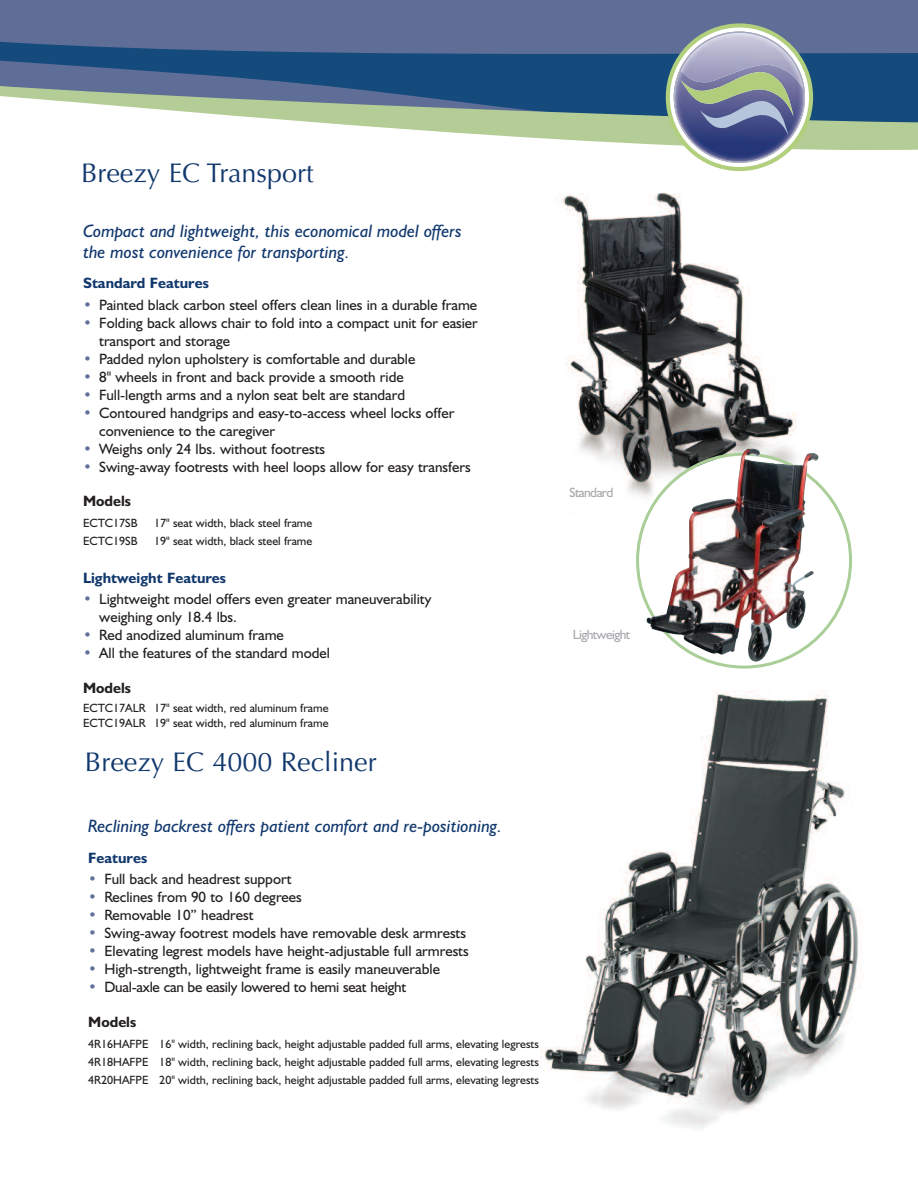
<style>
.page{position:relative;width:918px;height:1188px;background:#fff}
.page>*{position:absolute;margin:0;border:0;box-sizing:border-box;transform-origin:0 0}
.t1{font:27px "Optima LT Std";color:#11386d}
.t2{font:italic 18px/21px "Humanist 521 BT";color:#11386d}
.t3{font:15px/18px "Humanist 521 BT";color:#231f20}
.t4{font:700 15px "Humanist 521 BT";color:#11386d}
.t5{font:700 15px "Humanist 521 BT";color:#231f20}
.t6{font:13.5px "Humanist 521 BT";letter-spacing:-.045em;color:#a8a9ad}
.t7{font:12px/18px "Humanist 521 BT";color:#231f20}
.s1{color:#61709a}
</style>
<div class="page">
<img style="left:540px;top:691px;width:320px;height:439px">
<img style="left:560px;top:192px;width:237px;height:302px">
<svg style="left:636px;top:453px;width:216px;height:216px"></svg>
<div style="left:0;top:0;width:918px;height:42px;background:#5e6e97"></div>
<svg style="left:0;top:42px;width:918px;height:108px"></svg>
<img style="left:646px;top:448px;width:173px;height:214px">
<svg style="left:666px;top:23px;width:147px;height:148px"></svg>
<img style="left:680px;top:32px;width:124px;height:59px">
<h1 class="t1" style="left:81px;top:162px;width:234px">Breezy EC Transport</h1>
<p class="t2" style="left:83px;top:222px;width:380px">Compact and lightweight, this economical model offers the most convenience for transporting.</p>
<p class="t4" style="left:83px;top:278px;width:127px">Standard Features</p>
<p class="t3" style="left:83px;top:297px;width:396px"><span class="s1">•</span> Painted black carbon steel offers clean lines in a durable frame</p>
<p class="t3" style="left:99px;top:315px;width:380px;text-indent:-16px"><span class="s1">•</span> Folding back allows chair to fold into a compact unit for easier transport and storage</p>
<p class="t3" style="left:83px;top:351px;width:334px"><span class="s1">•</span> Padded nylon upholstery is comfortable and durable</p>
<p class="t3" style="left:83px;top:369px;width:322px"><span class="s1">•</span> 8" wheels in front and back provide a smooth ride</p>
<p class="t3" style="left:83px;top:387px;width:324px"><span class="s1">•</span> Full-length arms and a nylon seat belt are standard</p>
<p class="t3" style="left:99px;top:405px;width:357px;text-indent:-16px"><span class="s1">•</span> Contoured handgrips and easy-to-access wheel locks offer convenience to the caregiver</p>
<p class="t3" style="left:83px;top:441px;width:244px"><span class="s1">•</span> Weighs only 24 lbs. without footrests</p>
<p class="t3" style="left:83px;top:459px;width:389px"><span class="s1">•</span> Swing-away footrests with heel loops allow for easy transfers</p>
<p class="t5" style="left:83px;top:496px;width:50px">Models</p>
<p class="t7" style="left:83px;top:516px;width:56px">ECTC17SB</p>
<p class="t7" style="left:154px;top:516px;width:160px">17" seat width, black steel frame</p>
<p class="t7" style="left:83px;top:534px;width:56px">ECTC19SB</p>
<p class="t7" style="left:154px;top:534px;width:160px">19" seat width, black steel frame</p>
<p class="t4" style="left:83px;top:573px;width:145px">Lightweight Features</p>
<p class="t3" style="left:99px;top:592px;width:334px;text-indent:-16px"><span class="s1">•</span> Lightweight model offers even greater maneuverability weighing only 18.4 lbs.</p>
<p class="t3" style="left:83px;top:628px;width:202px"><span class="s1">•</span> Red anodized aluminum frame</p>
<p class="t3" style="left:83px;top:646px;width:248px"><span class="s1">•</span> All the features of the standard model</p>
<p class="t5" style="left:83px;top:682px;width:50px">Models</p>
<p class="t7" style="left:83px;top:702px;width:247px;line-height:14.4px">ECTC17ALR 17" seat width, red aluminum frame<br>ECTC19ALR 19" seat width, red aluminum frame</p>
<h1 class="t1" style="left:85px;top:750px;width:293px">Breezy EC 4000 Recliner</h1>
<p class="t2" style="left:88px;top:818px;width:415px">Reclining backrest offers patient comfort and re-positioning.</p>
<p class="t4" style="left:88px;top:853px;width:60px">Features</p>
<p class="t3" style="left:88px;top:872px;width:205px"><span class="s1">•</span> Full back and headrest support</p>
<p class="t3" style="left:88px;top:890px;width:215px"><span class="s1">•</span> Reclines from 90 to 160 degrees</p>
<p class="t3" style="left:88px;top:908px;width:167px"><span class="s1">•</span> Removable 10” headrest</p>
<p class="t3" style="left:88px;top:926px;width:379px"><span class="s1">•</span> Swing-away footrest models have removable desk armrests</p>
<p class="t3" style="left:88px;top:944px;width:382px"><span class="s1">•</span> Elevating legrest models have height-adjustable full armrests</p>
<p class="t3" style="left:88px;top:962px;width:353px"><span class="s1">•</span> High-strength, lightweight frame is easily maneuverable</p>
<p class="t3" style="left:88px;top:980px;width:320px"><span class="s1">•</span> Dual-axle can be easily lowered to hemi seat height</p>
<p class="t5" style="left:88px;top:1016px;width:50px">Models</p>
<p class="t7" style="left:88px;top:1036px;width:452px;text-align:justify">4R16HAFPE 16" width, reclining back, height adjustable padded full arms, elevating legrests 4R18HAFPE 18" width, reclining back, height adjustable padded full arms, elevating legrests 4R20HAFPE 20" width, reclining back, height adjustable padded full arms, elevating legrests</p>
<p class="t6" style="left:570px;top:488px;width:45px">Standard</p>
<p class="t6" style="left:573px;top:630px;width:59px">Lightweight</p>
</div>
